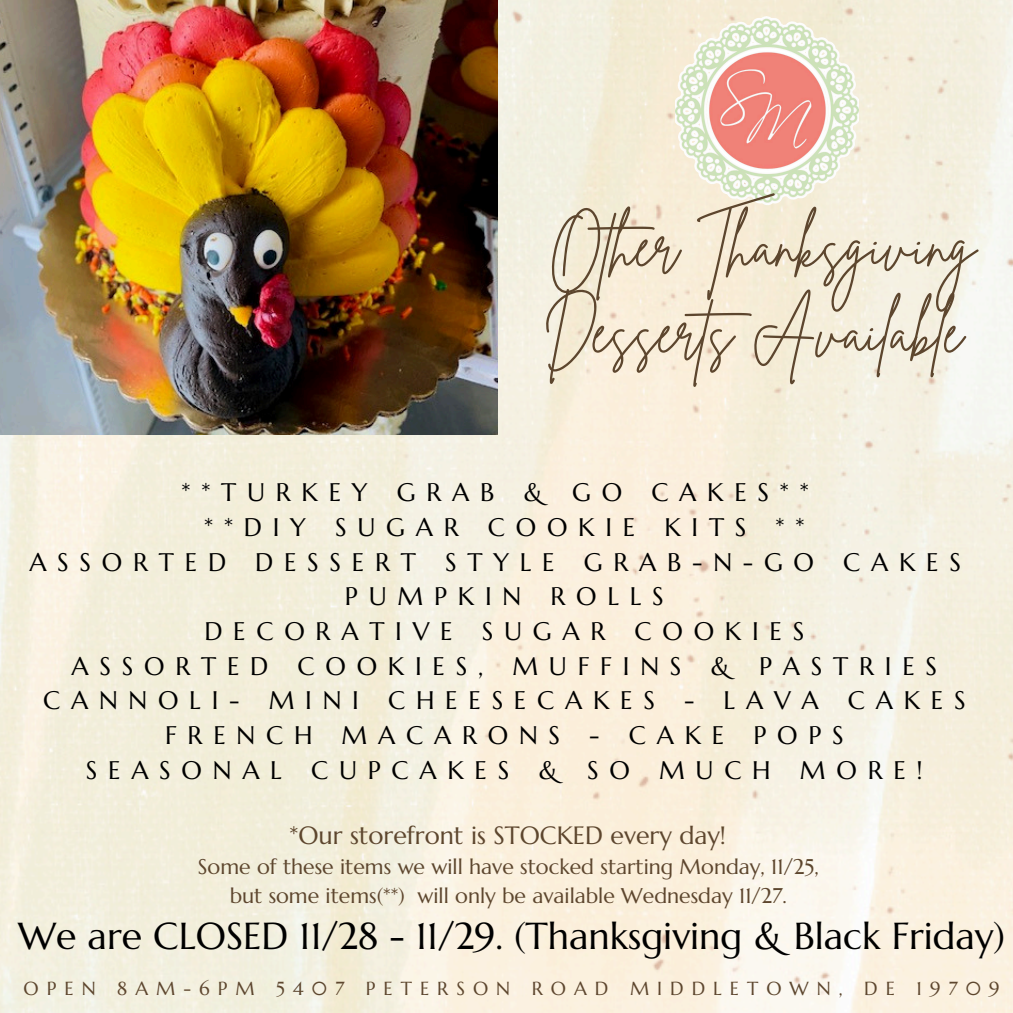
<style>
.page{position:relative;width:1013px;height:1013px;background:#fff}
.page>*{position:absolute;margin:0;border:0;box-sizing:border-box;transform-origin:0 0}
.t1{font:59.75px/86.2px "Brittany Signature";color:#5d462e}
.t2{font:37.5px "Marcellus";color:#000}
.t3{font:25.38px/34.8px "Marcellus";letter-spacing:.425em;color:#000;text-align:center}
.t4{font:25px "Marcellus";color:#5d462e}
.t5{font:21.25px/29px "Marcellus";color:#5d462e;text-align:center}
.t6{font:18.88px "Marcellus";letter-spacing:.425em;color:#5d462e}
</style>
<div class="page">
<img style="left:0;top:0;width:1012px;height:1012px">
<img style="left:0;top:0;width:497px;height:434px">
<img style="left:676px;top:13px;width:182px;height:198px">
<h2 class="t1" style="left:543px;top:204px;width:434px">Other Thanksgiving<br>Desserts Available</h2>
<h3 class="t3" style="left:29px;top:475px;width:937px">**TURKEY GRAB &amp; GO CAKES**<br>**DIY SUGAR COOKIE KITS **<br>ASSORTED DESSERT STYLE GRAB-N-GO CAKES<br>PUMPKIN ROLLS<br>DECORATIVE SUGAR COOKIES<br>ASSORTED COOKIES, MUFFINS &amp; PASTRIES<br>CANNOLI- MINI CHEESECAKES - LAVA CAKES<br>FRENCH MACARONS - CAKE POPS<br>SEASONAL CUPCAKES &amp; SO MUCH MORE!</h3>
<h1 class="t4" style="left:289px;top:820px;width:438px">*Our storefront is STOCKED every day!</h1>
<h1 class="t5" style="left:198px;top:852px;width:622px">Some of these items we will have stocked starting Monday, 11/25, but some items(**) will only be available Wednesday 11/27.</h1>
<h1 class="t2" style="left:18px;top:912px;width:988px">We are CLOSED 11/28 - 11/29. (Thanksgiving &amp; Black Friday)</h1>
<p class="t6" style="left:24px;top:976px;width:977px">OPEN 8AM-6PM 5407 PETERSON ROAD MIDDLETOWN, DE 19709</p>
</div>
